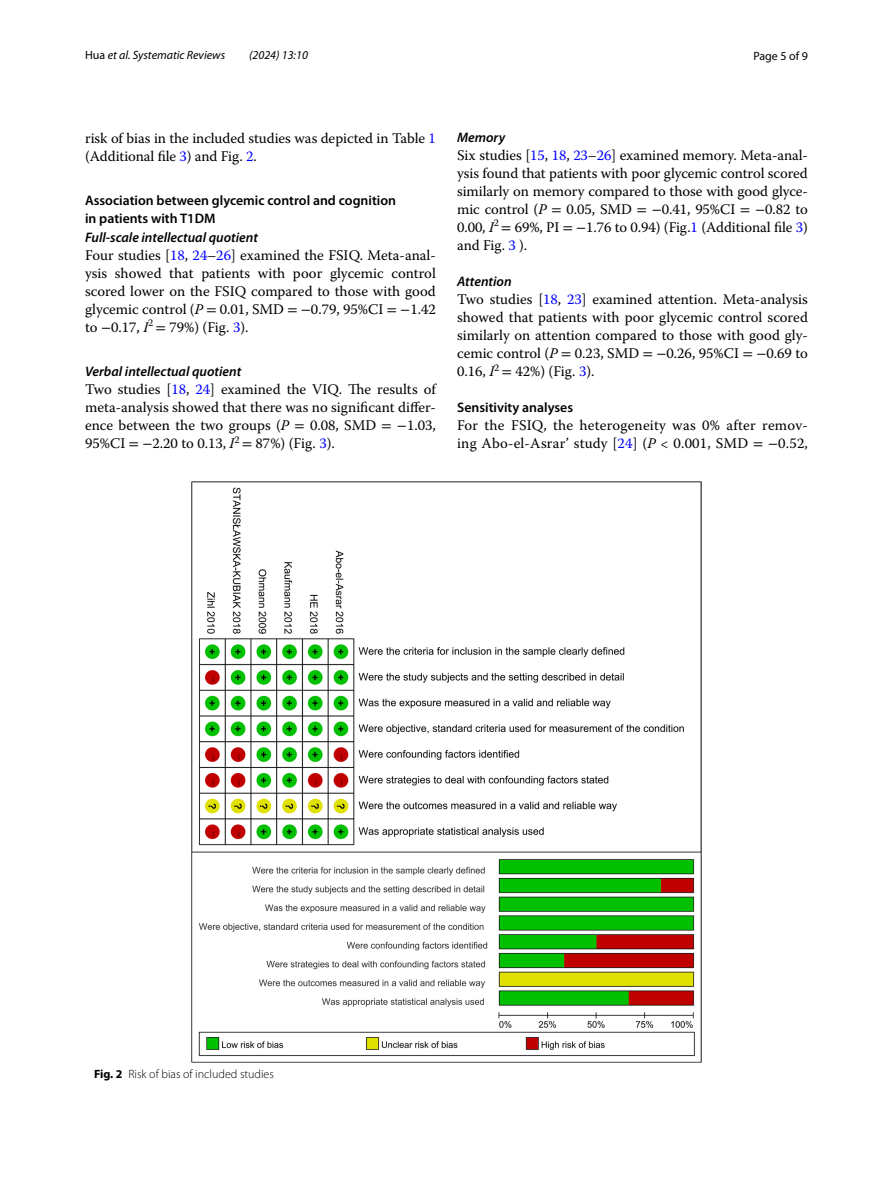
<style>
.page{position:relative;width:893px;height:1187px;background:#fff}
.page>*{position:absolute;margin:0;border:0;box-sizing:border-box;transform-origin:0 0}
.t1{font:14.7px/18px "Warnock Pro";color:#000;text-align:justify}
.t2{font:600 13.8px/18px "Myriad Pro";color:#000}
.t3{font:italic 600 13.8px "Myriad Pro";color:#000}
.t4{font:italic 12px "Myriad Pro";color:#000}
.t5{font:300 12px "Myriad Pro";color:#000}
.t6{font:12px "Myriad Pro";color:#000}
.s1{font-style:normal}
.s2{color:#00f}
.s3{font-family:"Warnock Pro It 4"}
.s4{font-family:"STIX"}
.s5{font-weight:700}
</style>
<div class="page">
<img style="left:191px;top:481px;width:511px;height:581px">
<p class="t4" style="left:85px;top:48px;width:142px"><span class="s1">Hua</span> et al. Systematic Reviews</p>
<p class="t4" style="left:249px;top:48px;width:60px">(2024) 13:10</p>
<p class="t6" style="left:753px;top:48px;width:56px">Page 5 of 9</p>
<p class="t1" style="left:85px;top:128px;width:352px">risk of bias in the included studies was depicted in Table <span class="s2">1 </span>(Additional file <span class="s2">3</span>) and Fig. <span class="s2">2</span>.</p>
<p class="t2" style="left:85px;top:191px;width:312px">Association between glycemic control and cognition in patients with T1DM</p>
<p class="t3" style="left:85px;top:228px;width:174px">Full‑scale intellectual quotient</p>
<p class="t1" style="left:85px;top:245px;width:352px">Four studies [<span class="s2">18</span>, <span class="s2">24</span>–<span class="s2">26</span>] examined the FSIQ. Meta-anal&shy;ysis showed that patients with poor glycemic control scored lower on the FSIQ compared to those with good glycemic control (<span class="s3">P</span> <span class="s4">=</span> 0.01, SMD <span class="s4">= −</span>0.79, 95%CI <span class="s4">= −</span>1.42 to <span class="s4">−</span>0.17, <span class="s3">I</span><sup>2</sup> <span class="s4">=</span> 79%) (Fig. <span class="s2">3</span>).</p>
<p class="t3" style="left:85px;top:363px;width:158px">Verbal intellectual quotient</p>
<p class="t1" style="left:85px;top:380px;width:352px">Two studies [<span class="s2">18</span>, <span class="s2">24</span>] examined the VIQ. The results of meta-analysis showed that there was no significant differ&shy;ence between the two groups (<span class="s3">P</span> <span class="s4">=</span> 0.08, SMD <span class="s4">= −</span>1.03, 95%CI <span class="s4">= −</span>2.20 to 0.13, <span class="s3">I</span><sup>2</sup> <span class="s4">=</span> 87%) (Fig. <span class="s2">3</span>).</p>
<p class="t3" style="left:457px;top:129px;width:50px">Memory</p>
<p class="t1" style="left:457px;top:146px;width:352px">Six studies [<span class="s2">15</span>, <span class="s2">18</span>, <span class="s2">23</span>–<span class="s2">26</span>] examined memory. Meta-anal&shy;ysis found that patients with poor glycemic control scored similarly on memory compared to those with good glyce&shy;mic control (<span class="s3">P</span> <span class="s4">=</span> 0.05, SMD <span class="s4">= −</span>0.41, 95%CI <span class="s4">= −</span>0.82 to 0.00, <span class="s3">I</span><sup>2</sup> <span class="s4">=</span> 69%, PI <span class="s4">= −</span>1.76 to 0.94) (Fig.<span class="s2">1</span> (Additional file <span class="s2">3</span>) and Fig. <span class="s2">3</span> ).</p>
<p class="t3" style="left:457px;top:273px;width:56px">Attention</p>
<p class="t1" style="left:457px;top:290px;width:352px">Two studies [<span class="s2">18</span>, <span class="s2">23</span>] examined attention. Meta-analysis showed that patients with poor glycemic control scored similarly on attention compared to those with good gly&shy;cemic control (<span class="s3">P</span> <span class="s4">=</span> 0.23, SMD <span class="s4">= −</span>0.26, 95%CI <span class="s4">= −</span>0.69 to 0.16, <span class="s3">I</span><sup>2</sup> <span class="s4">=</span> 42%) (Fig. <span class="s2">3</span>).</p>
<p class="t2" style="left:457px;top:398px;width:117px">Sensitivity analyses</p>
<p class="t1" style="left:457px;top:416px;width:352px">For the FSIQ, the heterogeneity was 0% after remov&shy;ing Abo-el-Asrar’ study [<span class="s2">24</span>] (<span class="s3">P</span> &lt; 0.001, SMD <span class="s4">= −</span>0.52,</p>
<p class="t5" style="left:94px;top:1067px;width:181px"><span class="s5">Fig. 2</span> Risk of bias of included studies</p>
</div>
